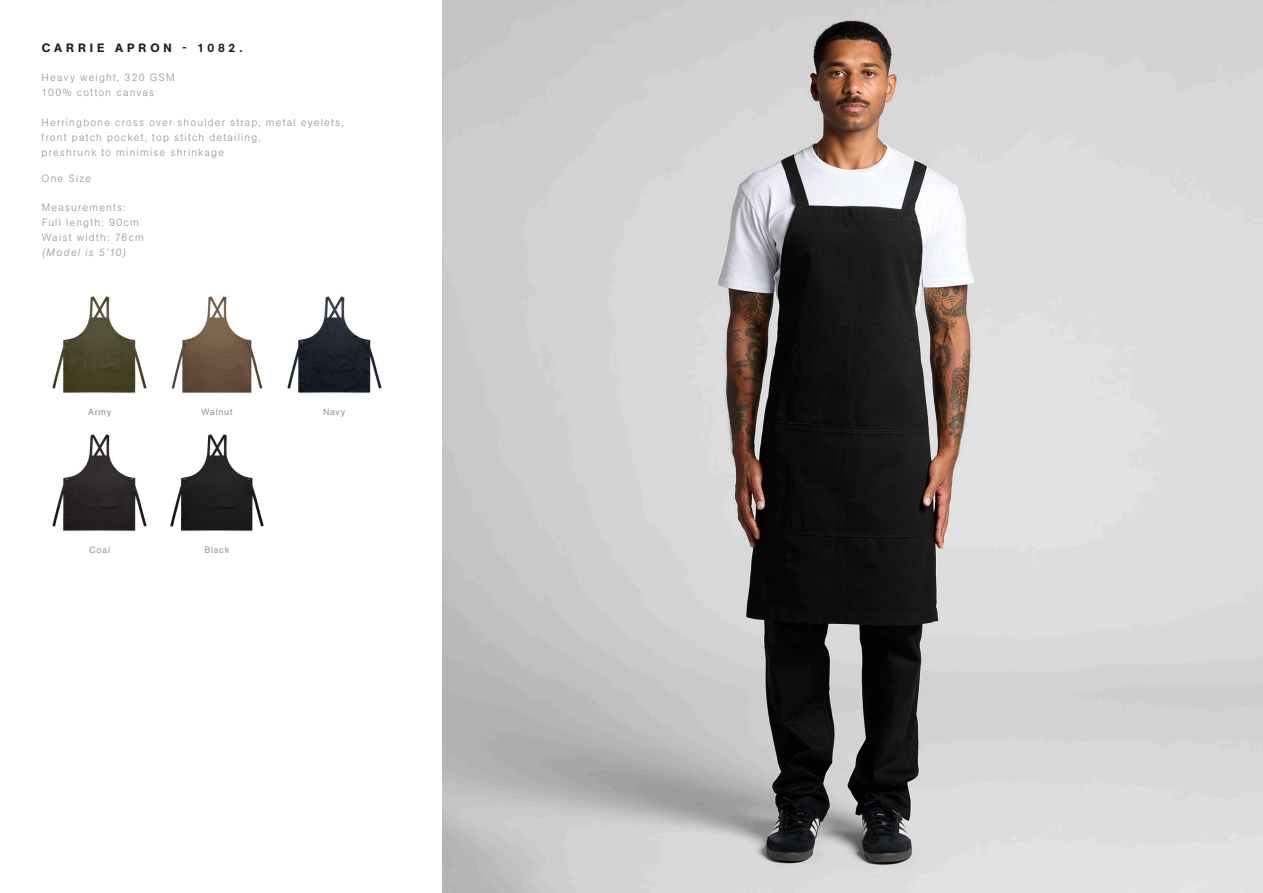
<style>
.page{position:relative;width:1263px;height:893px;background:#fff}
.page>*{position:absolute;margin:0;border:0;box-sizing:border-box;transform-origin:0 0}
.t1{font:500 12px "AG Book Pro";letter-spacing:.33em;color:#231f20}
.MEASUREMENTS{font:300 10.5px/15px "AG Book Pro";letter-spacing:.115em;color:#939598}
.MEASUREMENTS-2{font:italic 300 10.5px "AG Book Pro";letter-spacing:.125em;color:#939598}
.COLOUR_NAME{font:9px "AG Book Pro";letter-spacing:.075em;color:#939598}
</style>
<div class="page">
<img style="left:52px;top:296px;width:95px;height:98px">
<img style="left:52px;top:434px;width:95px;height:98px">
<img style="left:171px;top:296px;width:92px;height:98px">
<img style="left:170px;top:434px;width:94px;height:98px">
<img style="left:287px;top:296px;width:95px;height:98px">
<img style="left:442px;top:0;width:821px;height:893px">
<p class="t1" style="left:42px;top:40px;width:202px">CARRIE APRON - 1082.</p>
<p class="MEASUREMENTS" style="left:42px;top:69px;width:135px">Heavy weight, 320 GSM</p>
<p class="MEASUREMENTS" style="left:42px;top:84px;width:114px">100% cotton canvas</p>
<p class="MEASUREMENTS" style="left:42px;top:114px;width:303px">Herringbone cross over shoulder strap, metal eyelets, front patch pocket, top stitch detailing,<br>preshrunk to minimise shrinkage</p>
<p class="MEASUREMENTS" style="left:42px;top:170px;width:51px">One Size</p>
<p class="MEASUREMENTS" style="left:42px;top:200px;width:86px">Measurements:</p>
<p class="MEASUREMENTS" style="left:42px;top:215px;width:99px">Full length: 90cm</p>
<p class="MEASUREMENTS" style="left:42px;top:230px;width:104px">Waist width: 76cm</p>
<p class="MEASUREMENTS-2" style="left:42px;top:245px;width:86px">(Model is 5’10)</p>
<p class="COLOUR_NAME" style="left:88px;top:406px;width:25px">Army</p>
<p class="COLOUR_NAME" style="left:89px;top:544px;width:22px">Coal</p>
<p class="COLOUR_NAME" style="left:201px;top:406px;width:33px">Walnut</p>
<p class="COLOUR_NAME" style="left:204px;top:544px;width:27px">Black</p>
<p class="COLOUR_NAME" style="left:323px;top:406px;width:24px">Navy</p>
</div>
